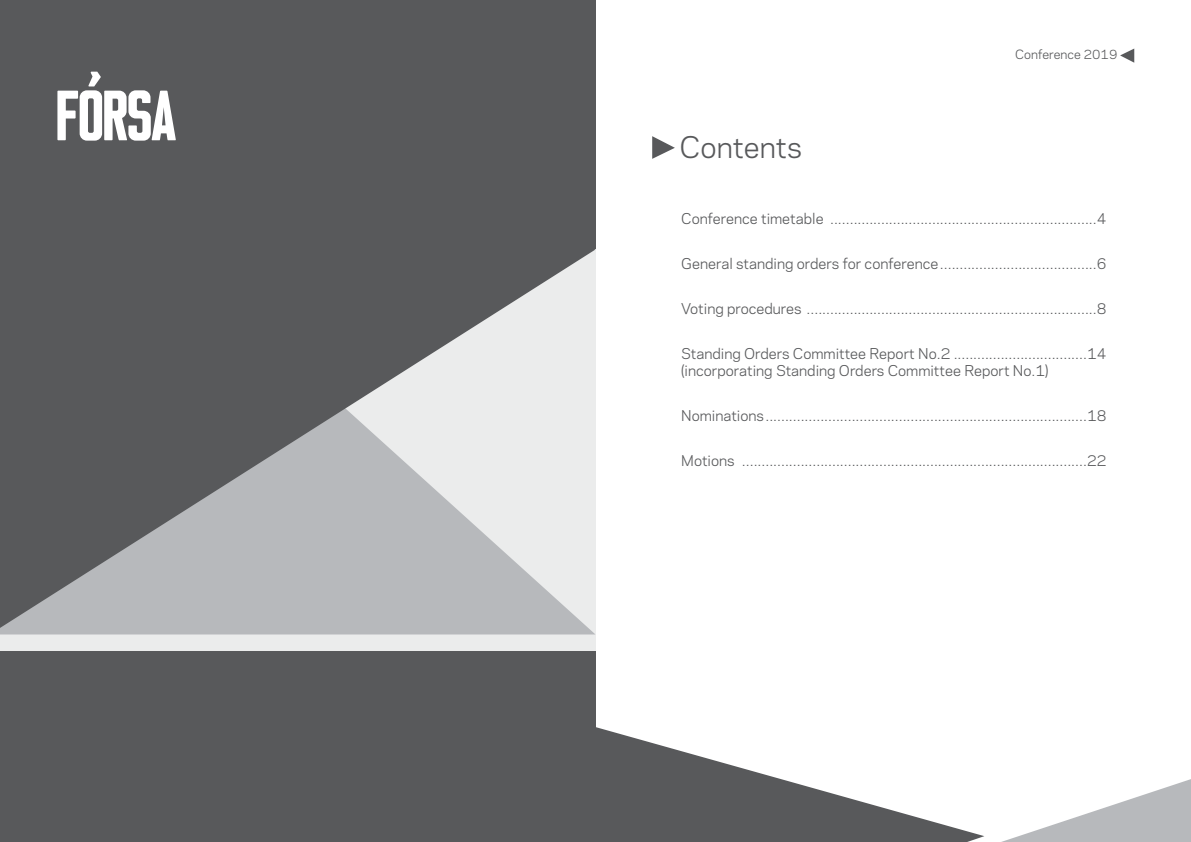
<style>
.page{position:relative;width:1191px;height:842px;background:#fff}
.page>*{position:absolute;margin:0;border:0;box-sizing:border-box;transform-origin:0 0}
.t1{font:28px "Polaris";color:#58595b}
.t2{font:14px/16.8px "Polaris";color:#58595b}
.t3{font:12px "Polaris";color:#58595b}
</style>
<div class="page">
<svg style="left:595px;top:727px;width:334px;height:115px;fill:#58595b"></svg>
<svg style="left:929px;top:779px;width:262px;height:63px"></svg>
<div style="left:0;top:0;width:595px;height:842px;background:#58595b"></div>
<div style="left:0;top:249px;width:595px;height:401px;background:#ebecec"></div>
<svg style="left:0;top:71px;width:595px;height:564px;fill:#58595b"></svg>
<svg style="left:1120px;top:49px;width:14px;height:14px"></svg>
<svg style="left:652px;top:136px;width:23px;height:23px"></svg>
<svg style="left:57px;top:72px;width:119px;height:69px"></svg>
<p class="t1" style="left:679px;top:136px;width:124px">Contents</p>
<p class="t3" style="left:1015px;top:50px;width:104px">Conference 2019</p>
<p class="t2" style="left:681px;top:211px;width:427px">Conference timetable ....................................................................4</p>
<p class="t2" style="left:681px;top:256px;width:427px">General standing orders for conference........................................6</p>
<p class="t2" style="left:681px;top:302px;width:427px">Voting procedures ..........................................................................8</p>
<p class="t2" style="left:681px;top:347px;width:427px">Standing Orders Committee Report No.2 ..................................14 (incorporating Standing Orders Committee Report No.1)</p>
<p class="t2" style="left:681px;top:409px;width:427px">Nominations..................................................................................18</p>
<p class="t2" style="left:681px;top:454px;width:427px">Motions ........................................................................................22</p>
</div>
